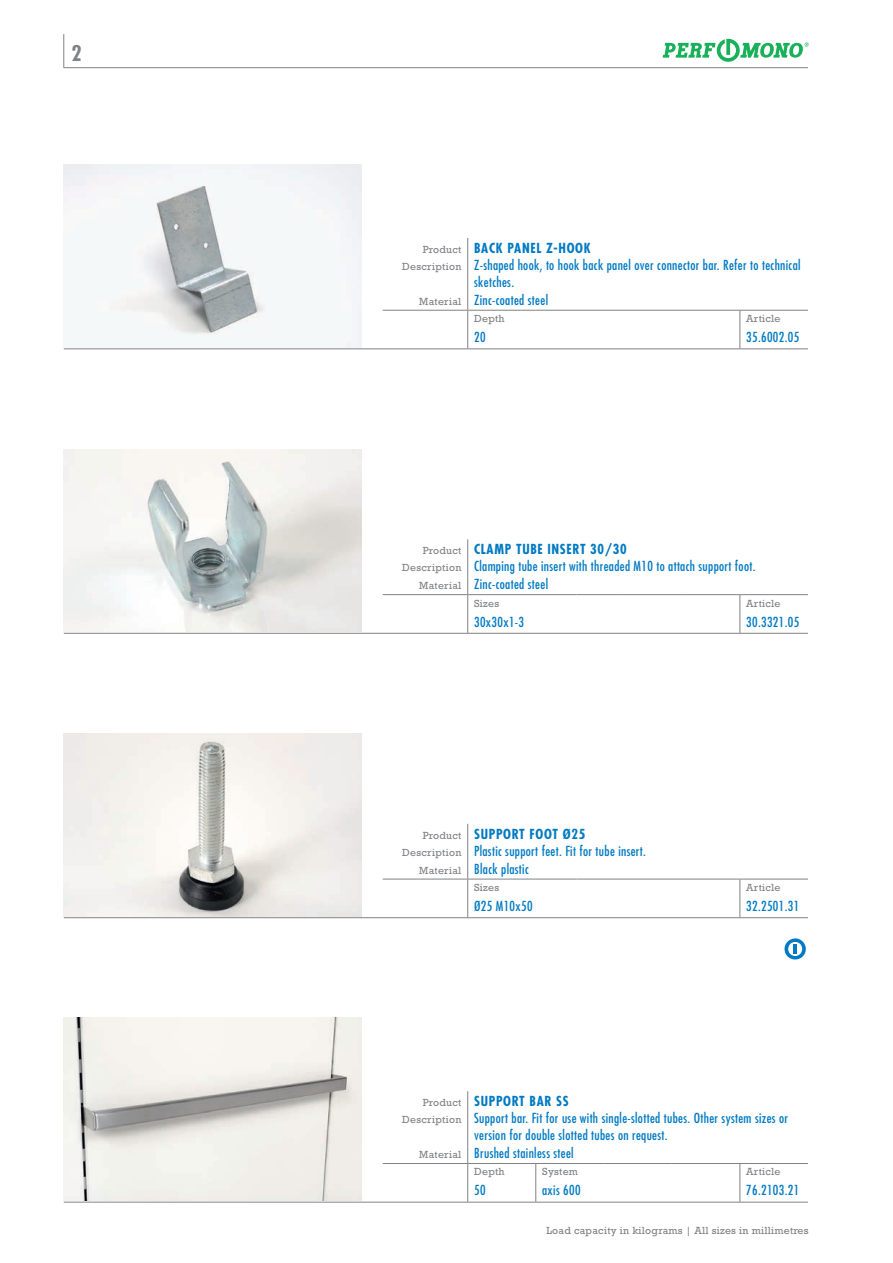
<style>
.page{position:relative;width:893px;height:1263px;background:#fff}
.page>*{position:absolute;margin:0;border:0;box-sizing:border-box;transform-origin:0 0}
.t1{font:700 condensed 21px "Futura";color:#808285}
.t2{font:condensed 13.5px/18px "Futura";letter-spacing:.025em;color:#007ac2}
.t3{font:700 condensed 13.5px "Futura";letter-spacing:.05em;color:#007ac2}
.t4{font:10.5px/17px "Rockwell Std";letter-spacing:.025em;color:#808285;text-align:right}
.s1{font-family:"Rockwell Std";font-stretch:normal;font-size:10.5px;color:#808285}
</style>
<div class="page">
<hr style="left:63px;top:34px;width:1px;height:33px;background:#808285">
<hr style="left:63px;top:67px;width:745px;height:1px;background:#808285">
<svg style="left:663px;top:39px;width:146px;height:23px"></svg>
<hr style="left:467px;top:238px;width:1px;height:55px;background:#808285">
<svg style="left:467px;top:293px;width:1px;height:17px"></svg>
<hr style="left:383px;top:310px;width:85px;height:1px;background:#808285">
<hr style="left:468px;top:310px;width:68px;height:1px;background:#808285">
<hr style="left:467px;top:311px;width:1px;height:37px;background:#808285">
<hr style="left:536px;top:310px;width:68px;height:1px;background:#808285">
<hr style="left:604px;top:310px;width:68px;height:1px;background:#808285">
<hr style="left:672px;top:310px;width:68px;height:1px;background:#808285">
<hr style="left:740px;top:310px;width:68px;height:1px;background:#808285">
<hr style="left:739px;top:311px;width:1px;height:37px;background:#808285">
<hr style="left:64px;top:348px;width:744px;height:1px;background:#808285">
<img style="left:64px;top:165px;width:297px;height:182px">
<hr style="left:467px;top:539px;width:1px;height:39px;background:#808285">
<svg style="left:467px;top:578px;width:1px;height:16px"></svg>
<hr style="left:383px;top:594px;width:85px;height:1px;background:#808285">
<hr style="left:468px;top:594px;width:108px;height:1px;background:#808285">
<hr style="left:467px;top:595px;width:1px;height:38px;background:#808285">
<hr style="left:576px;top:594px;width:47px;height:1px;background:#808285">
<hr style="left:623px;top:594px;width:59px;height:1px;background:#808285">
<hr style="left:682px;top:594px;width:58px;height:1px;background:#808285">
<hr style="left:740px;top:594px;width:68px;height:1px;background:#808285">
<hr style="left:739px;top:595px;width:1px;height:38px;background:#808285">
<hr style="left:64px;top:633px;width:744px;height:1px;background:#808285">
<img style="left:64px;top:449px;width:297px;height:183px">
<hr style="left:467px;top:824px;width:1px;height:38px;background:#808285">
<svg style="left:467px;top:862px;width:1px;height:17px"></svg>
<hr style="left:383px;top:879px;width:85px;height:1px;background:#808285">
<hr style="left:468px;top:879px;width:108px;height:1px;background:#808285">
<hr style="left:467px;top:879px;width:1px;height:38px;background:#808285">
<hr style="left:576px;top:879px;width:47px;height:1px;background:#808285">
<hr style="left:623px;top:879px;width:59px;height:1px;background:#808285">
<hr style="left:682px;top:879px;width:58px;height:1px;background:#808285">
<hr style="left:740px;top:879px;width:68px;height:1px;background:#808285">
<hr style="left:739px;top:879px;width:1px;height:38px;background:#808285">
<hr style="left:64px;top:917px;width:744px;height:1px;background:#808285">
<img style="left:64px;top:733px;width:297px;height:183px">
<hr style="left:467px;top:1091px;width:1px;height:55px;background:#808285">
<svg style="left:467px;top:1146px;width:1px;height:17px"></svg>
<hr style="left:383px;top:1163px;width:85px;height:1px;background:#808285">
<hr style="left:468px;top:1163px;width:68px;height:1px;background:#808285">
<hr style="left:467px;top:1164px;width:1px;height:38px;background:#808285">
<hr style="left:536px;top:1163px;width:68px;height:1px;background:#808285">
<hr style="left:604px;top:1163px;width:68px;height:1px;background:#808285">
<hr style="left:672px;top:1163px;width:68px;height:1px;background:#808285">
<hr style="left:740px;top:1163px;width:68px;height:1px;background:#808285">
<hr style="left:739px;top:1164px;width:1px;height:38px;background:#808285">
<hr style="left:535px;top:1164px;width:1px;height:38px;background:#808285">
<hr style="left:64px;top:1202px;width:744px;height:1px;background:#808285">
<svg style="left:784px;top:938px;width:22px;height:21px"></svg>
<img style="left:64px;top:1018px;width:297px;height:183px">
<h1 class="t1" style="left:71px;top:39px;width:12px">2</h1>
<p class="t4" style="left:402px;top:241px;width:61px">Product<br>Description</p>
<p class="t3" style="left:474px;top:239px;width:118px">BACK PANEL Z-HOOK</p>
<p class="t2" style="left:474px;top:256px;width:328px">Z-shaped hook, to hook back panel over connector bar. Refer to technical</p>
<p class="t2" style="left:474px;top:273px;width:40px">sketches.</p>
<p class="t2" style="left:419px;top:291px;width:130px"><span class="s1">Material</span> Zinc-coated steel</p>
<p class="t4" style="left:474px;top:310px;width:32px">Depth</p>
<p class="t2" style="left:474px;top:328px;width:13px">20</p>
<p class="t4" style="left:746px;top:310px;width:36px">Article</p>
<p class="t2" style="left:746px;top:328px;width:54px">35.6002.05</p>
<p class="t4" style="left:402px;top:542px;width:61px">Product<br>Description</p>
<p class="t3" style="left:474px;top:540px;width:154px">CLAMP TUBE INSERT 30/30</p>
<p class="t2" style="left:419px;top:557px;width:337px;text-indent:55px">Clamping tube insert with threaded M10 to attach support foot.<br><span class="s1">Material</span> Zinc-coated steel</p>
<p class="t4" style="left:474px;top:594px;width:27px">Sizes</p>
<p class="t2" style="left:474px;top:612px;width:51px">30x30x1-3</p>
<p class="t4" style="left:746px;top:594px;width:36px">Article</p>
<p class="t2" style="left:746px;top:612px;width:54px">30.3321.05</p>
<p class="t4" style="left:402px;top:826px;width:61px">Product<br>Description</p>
<p class="t3" style="left:474px;top:825px;width:113px">SUPPORT FOOT Ø25</p>
<p class="t2" style="left:419px;top:841px;width:227px;text-indent:55px">Plastic support feet. Fit for tube insert.<br><span class="s1">Material</span> Black plastic</p>
<p class="t4" style="left:474px;top:879px;width:27px">Sizes</p>
<p class="t2" style="left:474px;top:897px;width:60px">Ø25 M10x50</p>
<p class="t4" style="left:746px;top:879px;width:36px">Article</p>
<p class="t2" style="left:746px;top:897px;width:54px">32.2501.31</p>
<p class="t4" style="left:402px;top:1094px;width:61px">Product<br>Description</p>
<p class="t3" style="left:474px;top:1092px;width:96px">SUPPORT BAR SS</p>
<p class="t2" style="left:474px;top:1109px;width:316px">Support bar. Fit for use with single-slotted tubes. Other system sizes or</p>
<p class="t2" style="left:474px;top:1126px;width:194px">version for double slotted tubes on request.</p>
<p class="t2" style="left:419px;top:1144px;width:156px"><span class="s1">Material</span> Brushed stainless steel</p>
<p class="t4" style="left:474px;top:1163px;width:32px">Depth</p>
<p class="t2" style="left:474px;top:1181px;width:13px">50</p>
<p class="t4" style="left:542px;top:1163px;width:37px">System</p>
<p class="t2" style="left:542px;top:1181px;width:40px">axis 600</p>
<p class="t4" style="left:746px;top:1163px;width:36px">Article</p>
<p class="t2" style="left:746px;top:1181px;width:54px">76.2103.21</p>
<p class="t4" style="left:546px;top:1222px;width:264px">Load capacity in kilograms | All sizes in millimetres</p>
</div>
